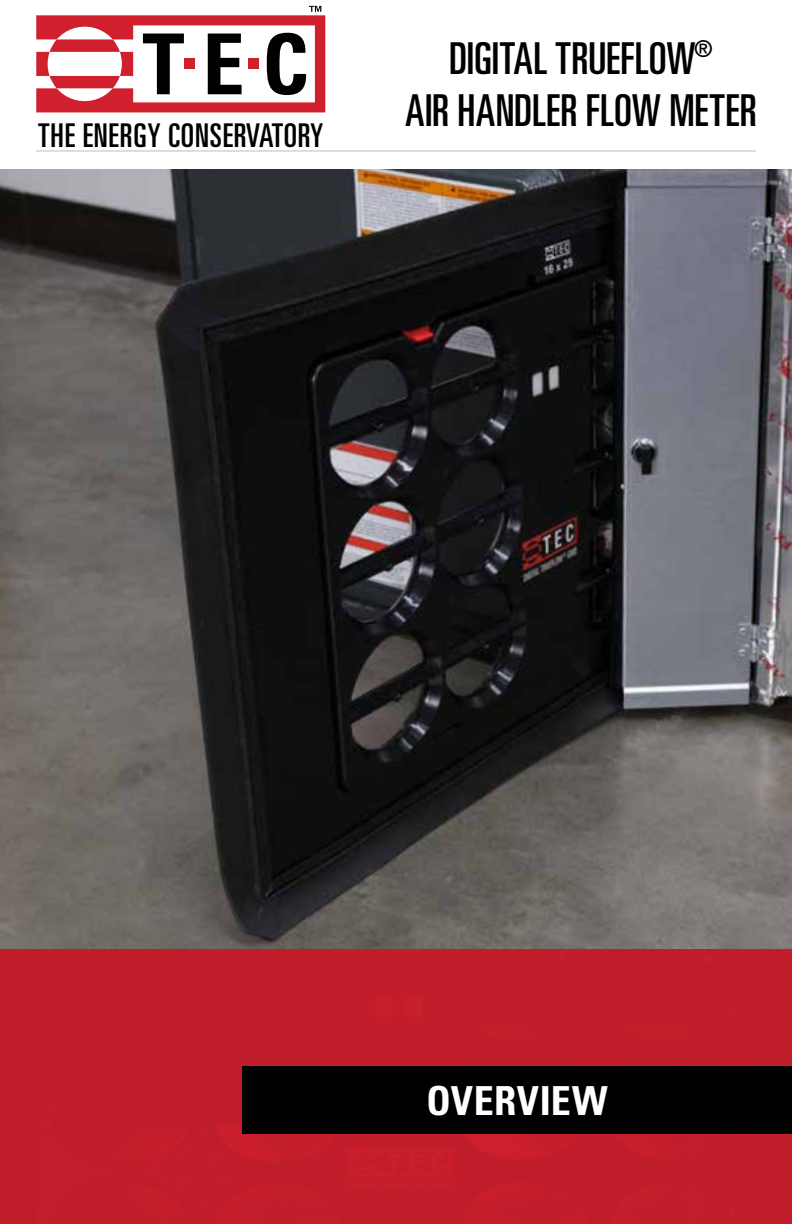
<style>
.page{position:relative;width:792px;height:1224px;background:#fff}
.page>*{position:absolute;margin:0;border:0;box-sizing:border-box;transform-origin:0 0}
.t1{font:ultra-condensed 44px/52px "Univers LT Pro";letter-spacing:.005em;color:#000;text-align:center}
.t2{font:700 condensed 40px "Univers";letter-spacing:.01em;color:#fff}
.t3{font:ultra-condensed 32.8px "Univers LT Pro";letter-spacing:.025em;color:#000}
</style>
<div class="page">
<hr style="left:36px;top:150px;width:720px;height:1px;background:#939598">
<img style="left:0;top:170px;width:792px;height:1054px">
<div style="left:242px;top:1066px;width:550px;height:68px;background:#000"></div>
<svg style="left:36px;top:6px;width:289px;height:106px"></svg>
<p class="t3" style="left:38px;top:117px;width:287px">THE ENERGY CONSERVATORY</p>
<p class="t1" style="left:405px;top:32px;width:353px">DIGITAL TRUEFLOW<sup>®<br></sup>AIR HANDLER FLOW METER</p>
<p class="t2" style="left:426px;top:1076px;width:183px">OVERVIEW</p>
</div>
